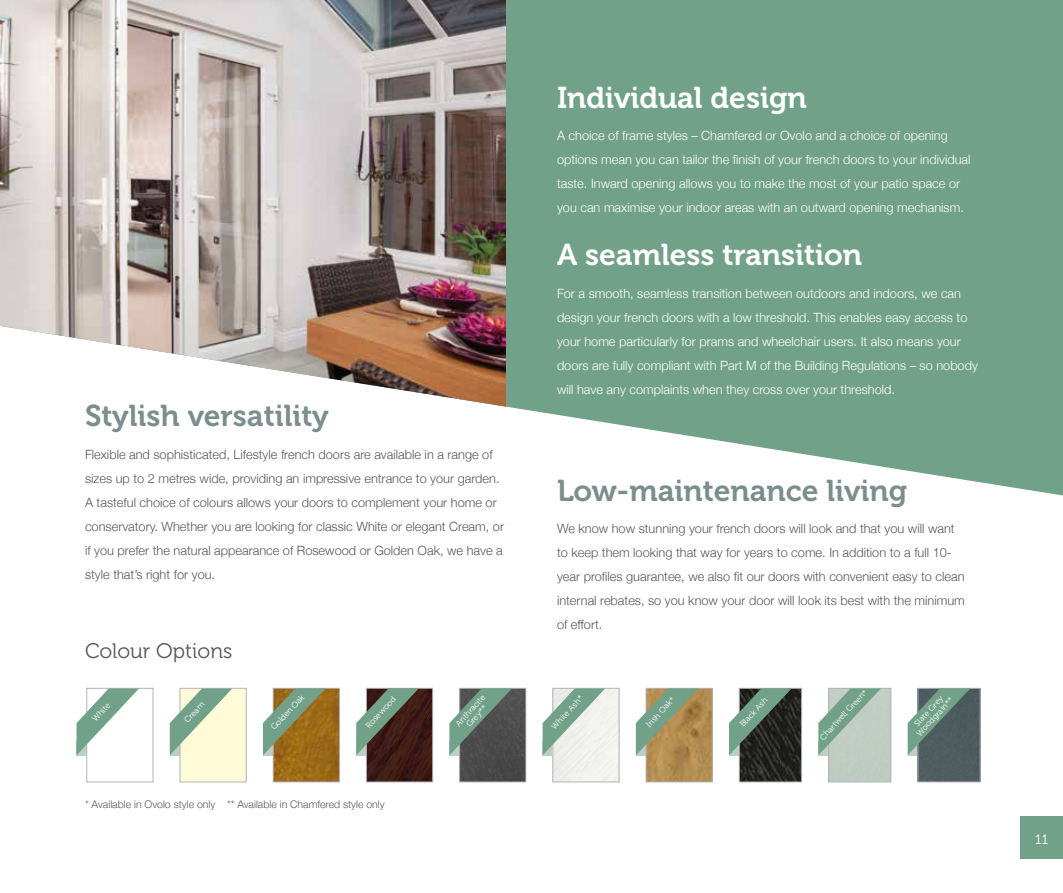
<style>
.page{position:relative;width:1063px;height:893px;background:#fff}
.page>*{position:absolute;margin:0;border:0;box-sizing:border-box;transform-origin:0 0}
.t1{font:30px "Museo 700";color:#7b8e8d}
.t2{font:30px "Museo 700";color:#fff}
.t3{font:21px "Museo 300";color:#575756}
.t4{font:13.5px "Museo 300";color:#fff}
.t5{font:300 12.75px/24px "Helvetica Neue";color:#575756}
.t6{font:300 12.75px/24px "Helvetica Neue";color:#fff}
.t7{font:300 10.5px "Helvetica Neue";color:#575756}
.t8{font:8.25px/8.2px "Museo 300";color:#fff;text-align:center}
</style>
<div class="page">
<svg style="left:506px;top:0;width:557px;height:495px;background:#7da992"></svg>
<img style="left:0;top:0;width:506px;height:407px">
<div style="left:1020px;top:816px;width:43px;height:43px;background:#71a188"></div>
<div style="left:87px;top:688px;width:66px;height:94px;background:#fff;border:1px solid #b0b5b9"></div>
<svg style="left:77px;top:688px;width:62px;height:67px"></svg>
<div style="left:180px;top:688px;width:66px;height:94px;background:#fffbd6;border:1px solid #b0b5b9"></div>
<svg style="left:170px;top:688px;width:62px;height:67px"></svg>
<img style="left:368px;top:690px;width:63px;height:90px">
<div style="left:366px;top:688px;width:67px;height:94px;border:1px solid #b0b5b9"></div>
<svg style="left:356px;top:688px;width:63px;height:67px;background:#616054"></svg>
<img style="left:461px;top:690px;width:63px;height:90px">
<div style="left:459px;top:688px;width:67px;height:94px;border:1px solid #b0b5b9"></div>
<svg style="left:449px;top:688px;width:63px;height:67px;background:#6a7b72"></svg>
<div style="left:553px;top:688px;width:66px;height:94px;border:1px solid #b0b5b9"></div>
<svg style="left:543px;top:688px;width:62px;height:67px"></svg>
<img style="left:741px;top:690px;width:59px;height:90px">
<div style="left:739px;top:688px;width:63px;height:94px;border:1px solid #b0b5b9"></div>
<svg style="left:729px;top:688px;width:63px;height:67px;background:#526559"></svg>
<div style="left:828px;top:688px;width:63px;height:94px;border:1px solid #b0b5b9"></div>
<svg style="left:818px;top:688px;width:63px;height:67px;background:#a7c0b2"></svg>
<div style="left:920px;top:690px;width:58px;height:90px;background:#4e5c5f"></div>
<div style="left:918px;top:688px;width:62px;height:94px;border:1px solid #b0b5b9"></div>
<svg style="left:908px;top:688px;width:62px;height:67px;background:#68827a"></svg>
<img style="left:275px;top:690px;width:63px;height:90px">
<div style="left:273px;top:688px;width:67px;height:94px;border:1px solid #b0b5b9"></div>
<svg style="left:263px;top:688px;width:62px;height:67px;background:#948a55"></svg>
<img style="left:648px;top:690px;width:62px;height:90px">
<div style="left:646px;top:688px;width:66px;height:94px;border:1px solid #b0b5b9"></div>
<svg style="left:636px;top:688px;width:62px;height:67px;background:#9f9b72"></svg>
<h1 class="t1" style="left:85px;top:399px;width:245px">Stylish versatility</h1>
<p class="t5" style="left:85px;top:441px;width:421px">Flexible and sophisticated, Lifestyle french doors are available in a range of sizes up to 2 metres wide, providing an impressive entrance to your garden.<br>A tasteful choice of colours allows your doors to complement your home or conservatory. Whether you are looking for classic White or elegant Cream, or if you prefer the natural appearance of Rosewood or Golden Oak, we have a style that’s right for you.</p>
<h2 class="t3" style="left:85px;top:639px;width:149px">Colour Options</h2>
<h1 class="t2" style="left:557px;top:80px;width:251px">Individual design</h1>
<p class="t6" style="left:557px;top:123px;width:415px">A choice of frame styles – Chamfered or Ovolo and a choice of opening options mean you can tailor the finish of your french doors to your individual taste. Inward opening allows you to make the most of your patio space or you can maximise your indoor areas with an outward opening mechanism.</p>
<h1 class="t2" style="left:557px;top:238px;width:307px">A seamless transition</h1>
<p class="t6" style="left:557px;top:280px;width:422px">For a smooth, seamless transition between outdoors and indoors, we can design your french doors with a low threshold. This enables easy access to your home particularly for prams and wheelchair users. It also means your doors are fully compliant with Part M of the Building Regulations – so nobody will have any complaints when they cross over your threshold.</p>
<h1 class="t1" style="left:557px;top:474px;width:352px">Low-maintenance living</h1>
<p class="t5" style="left:557px;top:516px;width:409px">We know how stunning your french doors will look and that you will want to keep them looking that way for years to come. In addition to a full 10- year profiles guarantee, we also fit our doors with convenient easy to clean internal rebates, so you know your door will look its best with the minimum of effort.</p>
<p class="t8" style="left:91px;top:717px;width:24px;rotate:-47deg">White</p>
<p class="t8" style="left:183px;top:719px;width:27px;rotate:-47deg">Cream</p>
<p class="t8" style="left:364px;top:724px;width:42px;rotate:-47deg">Rosewood</p>
<p class="t8" style="left:454px;top:722px;width:41px;rotate:-47deg">Anthracite<br>Grey**</p>
<p class="t8" style="left:550px;top:725px;width:44px;rotate:-47deg">White Ash*</p>
<p class="t8" style="left:739px;top:723px;width:38px;rotate:-47deg">Black Ash</p>
<p class="t8" style="left:818px;top:736px;width:67px;rotate:-47deg">Chartwell Green*</p>
<p class="t8" style="left:909px;top:726px;width:51px;rotate:-47deg">Slate Grey<br>Woodgrain**</p>
<p class="t8" style="left:269px;top:726px;width:46px;rotate:-47deg">Golden Oak</p>
<p class="t8" style="left:645px;top:723px;width:39px;rotate:-47deg">Irish Oak*</p>
<p class="t7" style="left:85px;top:795px;width:301px">* Available in Ovolo style only ** Available in Chamfered style only</p>
<p class="t4" style="left:1035px;top:832px;width:14px">11</p>
</div>
